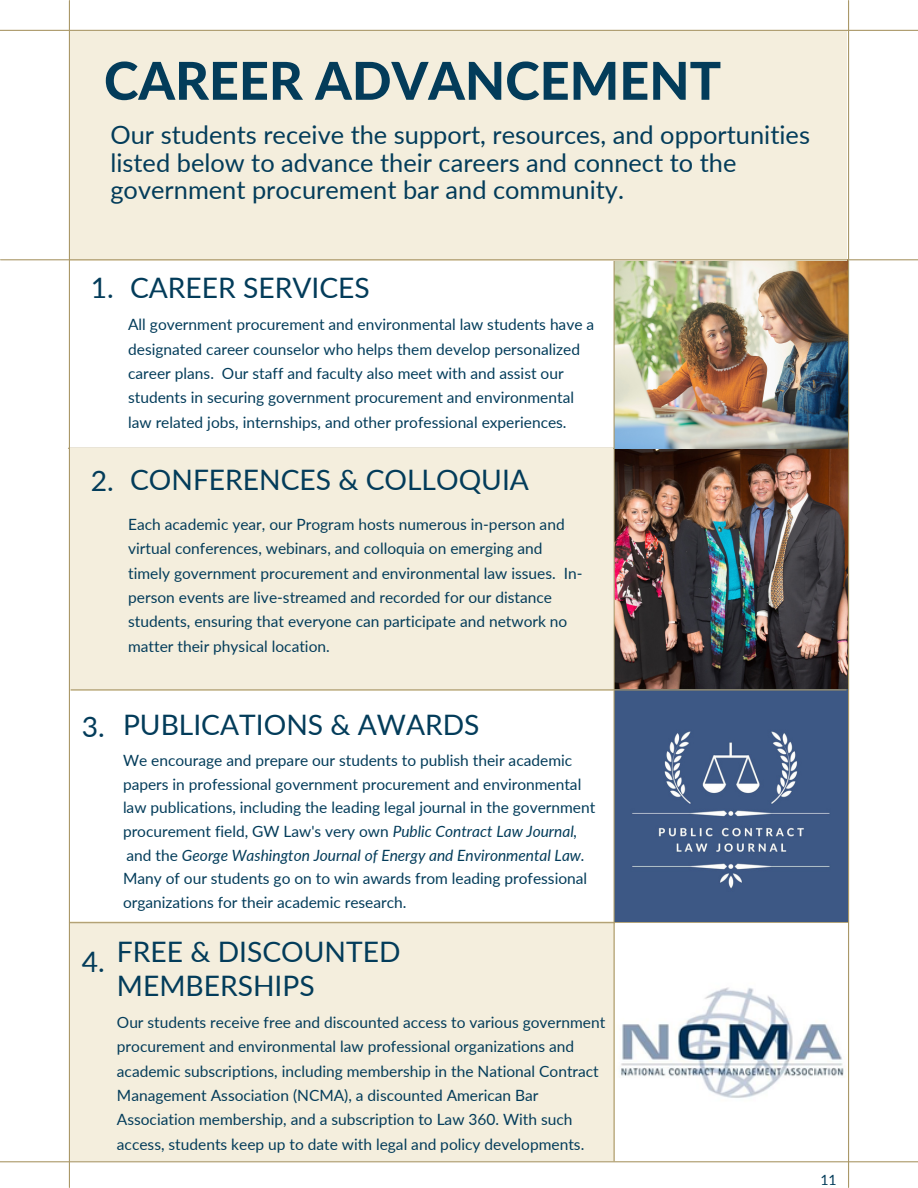
<style>
.page{position:relative;width:918px;height:1188px;background:#fff}
.page>*{position:absolute;margin:0;border:0;box-sizing:border-box;transform-origin:0 0}
.t1{font:800 52.2px "Lato";color:#033c5a}
.t2{font:42.3px "Lato";color:#033c5a}
.t3{font:28.2px/33.9px "Lato";color:#033c5a}
.t4{font:25.35px/27.5px "Lato";color:#033c5a}
.t5{font:15.45px/24.3px "Lato";color:#033c5a}
.t6{font:14.1px "Lato";color:#033c5a}
.s1{font-style:italic}
</style>
<div class="page">
<hr style="left:68px;top:448px;width:780px;height:1px;background:#aa9868">
<hr style="left:0;top:1161px;width:918px;height:1px;background:#aa9868">
<div style="left:70px;top:449px;width:543px;height:242px;background:#f4eedd"></div>
<div style="left:70px;top:922px;width:544px;height:239px;background:#f4eedd"></div>
<hr style="left:69px;top:1px;width:1px;height:1186px;background:#aa9868">
<img style="left:615px;top:260px;width:233px;height:838px">
<hr style="left:69px;top:922px;width:779px;height:1px;background:#aa9868">
<hr style="left:0;top:30px;width:918px;height:1px;background:#aa9868">
<hr style="left:614px;top:31px;width:1px;height:1130px;background:#aa9868">
<div style="left:70px;top:31px;width:777px;height:229px;background:#f4eedd"></div>
<hr style="left:1px;top:259px;width:917px;height:1px;background:#aa9868">
<hr style="left:848px;top:1px;width:1px;height:1186px;background:#aa9868">
<hr style="left:71px;top:689px;width:775px;height:1px;background:#aa9868">
<p class="t1" style="left:104px;top:48px;width:619px">CAREER ADVANCEMENT</p>
<p class="t4" style="left:110px;top:121px;width:701px">Our students receive the support, resources, and opportunities listed below to advance their careers and connect to the government procurement bar and community.</p>
<p class="t3" style="left:91px;top:270px;width:25px">1.</p>
<p class="t3" style="left:130px;top:271px;width:241px">CAREER SERVICES</p>
<p class="t5" style="left:128px;top:312px;width:468px">All government procurement and environmental law students have a designated career counselor who helps them develop personalized career plans. Our staff and faculty also meet with and assist our students in securing government procurement and environmental law related jobs, internships, and other professional experiences.</p>
<p class="t3" style="left:130px;top:462px;width:401px">CONFERENCES &amp; COLLOQUIA</p>
<p class="t3" style="left:91px;top:464px;width:25px">2.</p>
<p class="t2" style="left:99px;top:480px;width:36px">2.</p>
<p class="t5" style="left:128px;top:512px;width:456px">Each academic year, our Program hosts numerous in-person and virtual conferences, webinars, and colloquia on emerging and timely government procurement and environmental law issues. In&shy;person events are live-streamed and recorded for our distance students, ensuring that everyone can participate and network no matter their physical location.</p>
<p class="t3" style="left:82px;top:709px;width:25px">3.</p>
<p class="t3" style="left:123px;top:707px;width:358px">PUBLICATIONS &amp; AWARDS</p>
<p class="t5" style="left:123px;top:748px;width:474px;line-height:23.7px">We encourage and prepare our students to publish their academic papers in professional government procurement and environmental law publications, including the leading legal journal in the government procurement field, GW Law's very own <span class="s1">Public Contract Law Journal, </span>and the <span class="s1">George Washington Journal of Energy and Environmental Law.<br></span>Many of our students go on to win awards from leading professional organizations for their academic research.</p>
<p class="t3" style="left:82px;top:944px;width:25px">4.</p>
<p class="t3" style="left:117px;top:935px;width:285px">FREE &amp; DISCOUNTED<br>MEMBERSHIPS</p>
<p class="t5" style="left:117px;top:1010px;width:490px">Our students receive free and discounted access to various government procurement and environmental law professional organizations and academic subscriptions, including membership in the National Contract Management Association (NCMA), a discounted American Bar Association membership, and a subscription to Law 360. With such access, students keep up to date with legal and policy developments.</p>
<p class="t6" style="left:820px;top:1171px;width:18px">11</p>
</div>
